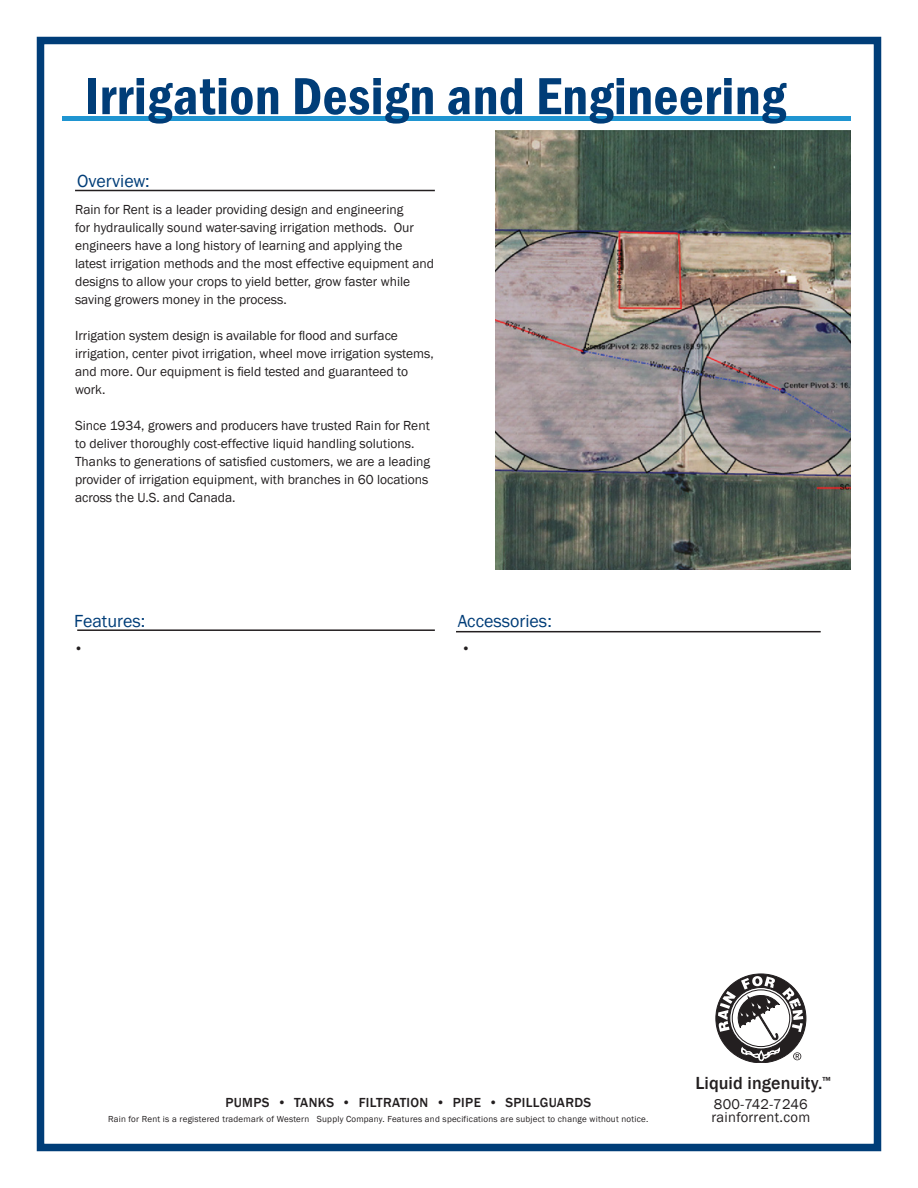
<style>
.page{position:relative;width:918px;height:1188px;background:#fff}
.page>*{position:absolute;margin:0;border:0;box-sizing:border-box;transform-origin:0 0}
.t1{font:600 condensed 54px "Franklin Gothic";letter-spacing:.01em;color:#003d78}
.t2{font:18px "Franklin Gothic";color:#003d78}
.t3{font:500 18px "Franklin Gothic";letter-spacing:.005em;color:#231f20}
.t4{font:14.55px "Franklin Gothic";letter-spacing:.02em;color:#231f20}
.Body_Text{font:13.5px/18px "Franklin Gothic";color:#231f20}
.t5{font:500 13.5px "Franklin Gothic";letter-spacing:.025em;color:#231f20}
.t6{font:9px "Franklin Gothic";letter-spacing:.025em;color:#231f20}
</style>
<div class="page">
<div style="left:37px;top:37px;width:844px;height:1114px;border:8px solid #003d78"></div>
<hr style="left:62px;top:117px;width:788px;height:4px;background:#1f95d1">
<img style="left:495px;top:130px;width:355px;height:440px">
<hr style="left:75px;top:190px;width:360px;height:1px;background:#231f20">
<hr style="left:77px;top:629px;width:358px;height:2px;background:#231f20">
<hr style="left:456px;top:631px;width:365px;height:1px;background:#231f20">
<svg style="left:716px;top:974px;width:90px;height:89px"></svg>
<p class="t1" style="left:84px;top:60px;width:703px">Irrigation Design and Engineering</p>
<p class="t2" style="left:77px;top:170px;width:74px">Overview:</p>
<p class="Body_Text" style="left:75px;top:201px;width:361px">Rain for Rent is a leader providing design and engineering<br>for hydraulically sound water-saving irrigation methods. Our engineers have a long history of learning and applying the latest irrigation methods and the most effective equipment and designs to allow your crops to yield better, grow faster while saving growers money in the process.</p>
<p class="Body_Text" style="left:75px;top:327px;width:360px">Irrigation system design is available for flood and surface irrigation, center pivot irrigation, wheel move irrigation systems, and more. Our equipment is field tested and guaranteed to work.</p>
<p class="Body_Text" style="left:75px;top:417px;width:357px">Since 1934, growers and producers have trusted Rain for Rent to deliver thoroughly cost-effective liquid handling solutions.<br>Thanks to generations of satisfied customers, we are a leading provider of irrigation equipment, with branches in 60 locations across the U.S. and Canada.</p>
<p class="t2" style="left:74px;top:610px;width:73px">Features:</p>
<p class="Body_Text" style="left:74px;top:640px;width:11px">•</p>
<p class="t2" style="left:458px;top:610px;width:95px">Accessories:</p>
<p class="Body_Text" style="left:462px;top:640px;width:11px">•</p>
<p class="t5" style="left:226px;top:1094px;width:367px">PUMPS • TANKS • FILTRATION • PIPE • SPILLGUARDS</p>
<p class="t6" style="left:108px;top:1114px;width:542px">Rain for Rent is a registered trademark of Western Supply Company. Features and specifications are subject to change without notice.</p>
<p class="t3" style="left:695px;top:1072px;width:137px">Liquid ingenuity.<sup>™</sup></p>
<p class="t4" style="left:714px;top:1095px;width:95px">800-742-7246</p>
<p class="t4" style="left:711px;top:1108px;width:100px">rainforrent.com</p>
</div>
